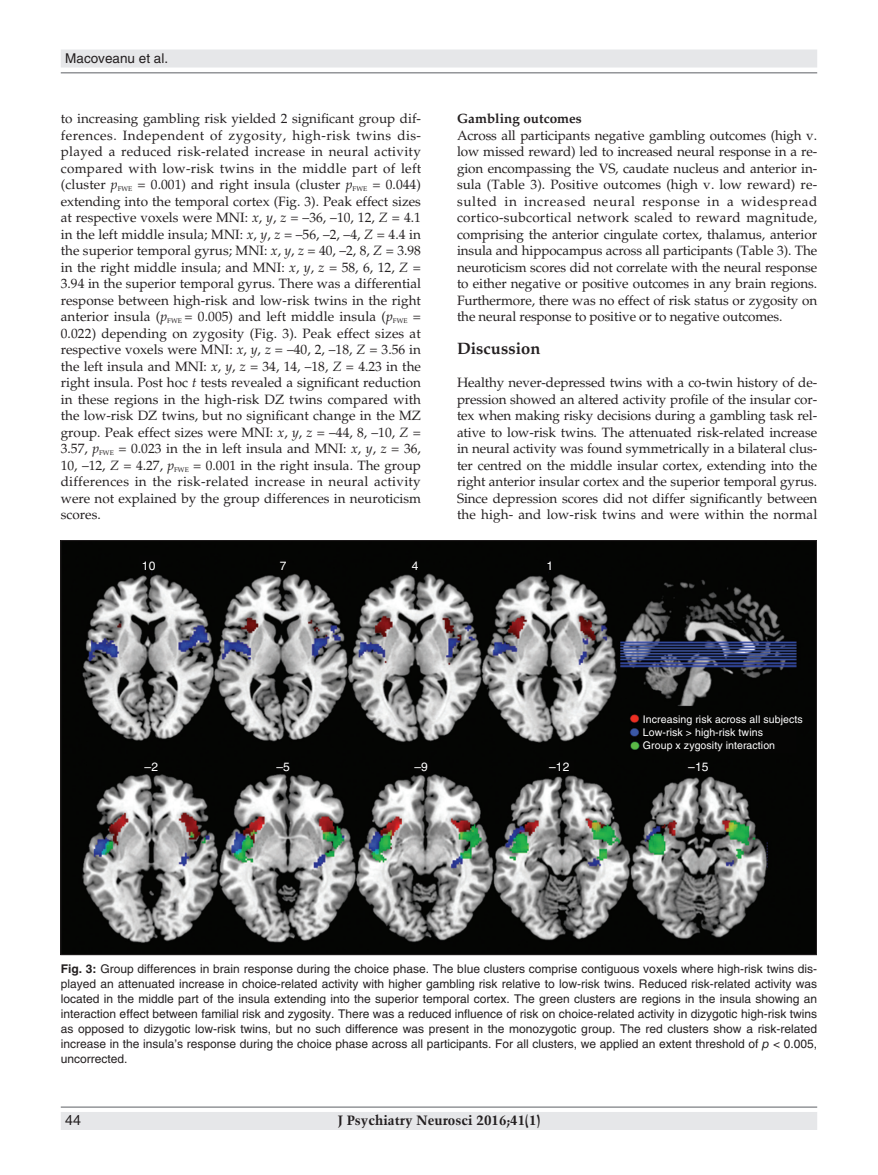
<style>
.page{position:relative;width:878px;height:1175px;background:#fff}
.page>*{position:absolute;margin:0;border:0;box-sizing:border-box;transform-origin:0 0}
.t1{font:700 16.5px "Palatino LT Std";color:#231f20}
.t2{font:14.25px "Helvetica LT Std";color:#231f20}
.PJ{font:13.5px/16.5px "Palatino LT Std";color:#231f20;text-align:justify}
.t3{font:700 13.5px "Trump Mediaeval LT Std";color:#231f20}
.t4{font:700 13.5px "Palatino LT Std";color:#231f20}
.t5{font:13.5px "Helvetica LT Std";color:#231f20}
.Fig_caption{font:12px/15px "Helvetica LT Std";color:#231f20;text-align:justify}
.t6{font:12px "Helvetica LT Std";color:#fff}
.t7{font:10.5px/13.6px "Helvetica LT Std";letter-spacing:.005em;color:#fff}
.s1{font-style:italic}
.s2{font-weight:700}
</style>
<div class="page">
<div style="left:61px;top:50px;width:756px;height:18px;background:#e6e7e9"></div>
<hr style="left:61px;top:72px;width:756px;height:2px;background:#939598">
<div style="left:61px;top:1112px;width:756px;height:18px;background:#e6e7e9"></div>
<hr style="left:61px;top:1106px;width:756px;height:1px;background:#939598">
<img style="left:62px;top:542px;width:752px;height:411px">
<p class="t5" style="left:65px;top:50px;width:104px">Macoveanu et al.</p>
<p class="PJ" style="left:61px;top:110px;width:362px">to increasing gambling risk yielded 2 significant group dif&shy;ferences. Independent of zygosity, high-risk twins dis&shy;played a reduced risk-related increase in neural activity compared with low-risk twins in the middle part of left (cluster <span class="s1">p</span><sub>FWE</sub> = 0.001) and right insula (cluster <span class="s1">p</span><sub>FWE</sub> = 0.044) extending into the temporal cortex (Fig. 3). Peak effect sizes at respective voxels were MNI: <span class="s1">x</span>, <span class="s1">y</span>, <span class="s1">z</span> = –36, –10, 12, <span class="s1">Z</span> = 4.1 in the left middle insula; MNI: <span class="s1">x</span>, <span class="s1">y</span>, <span class="s1">z</span> = –56, –2, –4, <span class="s1">Z</span> = 4.4 in the superior temporal gyrus; MNI: <span class="s1">x</span>, <span class="s1">y</span>, <span class="s1">z</span> = 40, –2, 8, <span class="s1">Z</span> = 3.98 in the right middle insula; and MNI: <span class="s1">x</span>, <span class="s1">y</span>, <span class="s1">z</span> = 58, 6, 12, <span class="s1">Z</span> = 3.94 in the superior temporal gyrus. There was a differential response between high-risk and low-risk twins in the right anterior insula (<span class="s1">p</span><sub>FWE</sub> = 0.005) and left middle insula (<span class="s1">p</span><sub>FWE</sub> = 0.022) depending on zygosity (Fig. 3). Peak effect sizes at respective voxels were MNI: <span class="s1">x</span>, <span class="s1">y</span>, <span class="s1">z</span> = –40, 2, –18, <span class="s1">Z</span> = 3.56 in the left insula and MNI: <span class="s1">x</span>, <span class="s1">y</span>, <span class="s1">z</span> = 34, 14, –18, <span class="s1">Z</span> = 4.23 in the right insula. Post hoc <span class="s1">t</span> tests revealed a significant reduction in these regions in the high-risk DZ twins compared with the low-risk DZ twins, but no significant change in the MZ group. Peak effect sizes were MNI: <span class="s1">x</span>, <span class="s1">y</span>, <span class="s1">z</span> = –44, 8, –10, <span class="s1">Z</span> = 3.57, <span class="s1">p</span><sub>FWE</sub> = 0.023 in the in left insula and MNI: <span class="s1">x</span>, <span class="s1">y</span>, <span class="s1">z</span> = 36, 10, –12, <span class="s1">Z</span> = 4.27, <span class="s1">p</span><sub>FWE</sub> = 0.001 in the right insula. The group differences in the risk-related increase in neural activity were not explained by the group differences in neuroticism scores.</p>
<h3 class="t4" style="left:457px;top:111px;width:126px">Gambling outcomes</h3>
<p class="PJ" style="left:457px;top:127px;width:362px">Across all participants negative gambling outcomes (high v. low missed reward) led to increased neural response in a re&shy;gion encompassing the VS, caudate nucleus and anterior in&shy;sula (Table 3). Positive outcomes (high v. low reward) re&shy;sulted in increased neural response in a widespread cortico-subcortical network scaled to reward magnitude, comprising the anterior cingulate cortex, thalamus, anterior insula and hippocampus across all participants (Table 3). The neuroticism scores did not correlate with the neural response to either negative or positive outcomes in any brain regions.<br>Furthermore, there was no effect of risk status or zygosity on the neural response to positive or to negative outcomes.</p>
<h1 class="t1" style="left:457px;top:339px;width:85px">Discussion</h1>
<p class="PJ" style="left:457px;top:374px;width:362px">Healthy never-depressed twins with a co-twin history of de&shy;pression showed an altered activity profile of the insular cor&shy;tex when making risky decisions during a gambling task rel&shy;ative to low-risk twins. The attenuated risk-related increase in neural activity was found symmetrically in a bilateral clus&shy;ter centred on the middle insular cortex, extending into the right anterior insular cortex and the superior temporal gyrus.<br>Since depression scores did not differ significantly between the high- and low-risk twins and were within the normal</p>
<p class="t6" style="left:142px;top:558px;width:15px">10</p>
<p class="t6" style="left:280px;top:558px;width:8px">7</p>
<p class="t6" style="left:412px;top:558px;width:8px">4</p>
<p class="t6" style="left:546px;top:558px;width:8px">1</p>
<p class="t7" style="left:643px;top:712px;width:161px">Increasing risk across all subjects</p>
<p class="t7" style="left:643px;top:725px;width:134px">Low-risk &gt; high-risk twins<br>Group x zygosity interaction</p>
<p class="t6" style="left:145px;top:760px;width:15px">–2</p>
<p class="t6" style="left:276px;top:760px;width:15px">–5</p>
<p class="t6" style="left:414px;top:760px;width:15px">–9</p>
<p class="t6" style="left:549px;top:760px;width:22px">–12</p>
<p class="t6" style="left:688px;top:760px;width:22px">–15</p>
<p class="Fig_caption" style="left:61px;top:961px;width:758px"><span class="s2">Fig. 3:</span> Group differences in brain response during the choice phase. The blue clusters comprise contiguous voxels where high-risk twins dis&shy;played an attenuated increase in choice-related activity with higher gambling risk relative to low-risk twins. Reduced risk-related activity was located in the middle part of the insula extending into the superior temporal cortex. The green clusters are regions in the insula showing an interaction effect between familial risk and zygosity. There was a reduced influence of risk on choice-related activity in dizygotic high-risk twins as opposed to dizygotic low-risk twins, but no such difference was present in the monozygotic group. The red clusters show a risk-related increase in the insula’s response during the choice phase across all participants. For all clusters, we applied an extent threshold of <span class="s1">p</span> &lt; 0.005, uncorrected.</p>
<p class="t2" style="left:65px;top:1112px;width:17px">44</p>
<p class="t3" style="left:337px;top:1112px;width:204px">J Psychiatry Neurosci 2016;41(1)</p>
</div>
